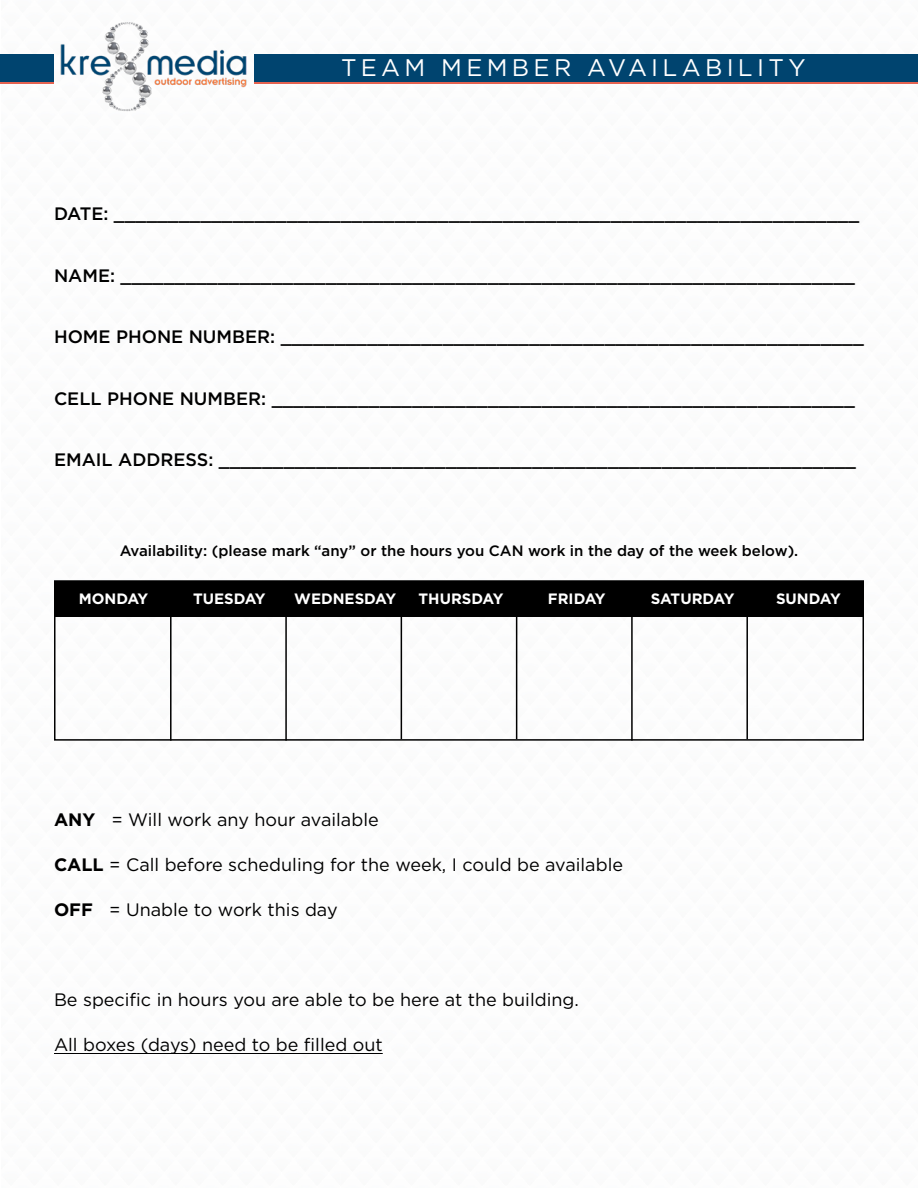
<style>
.page{position:relative;width:918px;height:1188px;background:#fff}
.page>*{position:absolute;margin:0;border:0;box-sizing:border-box;transform-origin:0 0}
.t1{font:24px "Gotham HTF";letter-spacing:.18em;color:#fff}
.t2{font:500 18px "Gotham HTF";color:#000}
.t3{font:18px "Gotham HTF";color:#000}
.t4{font:500 15px "Gotham HTF";color:#000}
.t5{font:700 15px "Gotham HTF";color:#fff}
.s1{font-weight:700}
</style>
<div class="page">
<hr style="left:54px;top:1053px;width:329px;height:1px;background:#000">
<div style="left:54px;top:580px;width:810px;height:161px;border:2px solid #000"></div>
<hr style="left:170px;top:583px;width:2px;height:158px;background:#000">
<hr style="left:285px;top:583px;width:2px;height:158px;background:#000">
<hr style="left:631px;top:583px;width:2px;height:158px;background:#000">
<hr style="left:516px;top:582px;width:1px;height:157px;background:#000">
<hr style="left:746px;top:582px;width:2px;height:157px;background:#000">
<hr style="left:401px;top:582px;width:1px;height:157px;background:#000">
<div style="left:55px;top:581px;width:808px;height:35px;background:#000"></div>
<img style="left:60px;top:22px;width:187px;height:89px">
<svg style="left:254px;top:81px;width:664px;height:3px;background:#98585a"></svg>
<div style="left:254px;top:54px;width:664px;height:27px;background:#00446f"></div>
<svg style="left:0;top:81px;width:54px;height:3px"></svg>
<div style="left:0;top:54px;width:54px;height:27px;background:#00446f"></div>
<p class="t1" style="left:341px;top:54px;width:466px">TEAM MEMBER AVAILABILITY</p>
<p class="t2" style="left:54px;top:204px;width:807px">DATE: _____________________________________________________________________</p>
<p class="t2" style="left:54px;top:265px;width:802px">NAME: ____________________________________________________________________</p>
<p class="t2" style="left:54px;top:327px;width:811px">HOME PHONE NUMBER: ______________________________________________________</p>
<p class="t2" style="left:54px;top:388px;width:802px">CELL PHONE NUMBER: ______________________________________________________</p>
<p class="t2" style="left:54px;top:450px;width:804px">EMAIL ADDRESS: ___________________________________________________________</p>
<p class="t4" style="left:120px;top:542px;width:680px">Availability: (please mark “any” or the hours you CAN work in the day of the week below).</p>
<p class="t5" style="left:79px;top:590px;width:71px">MONDAY</p>
<p class="t5" style="left:193px;top:590px;width:74px">TUESDAY</p>
<p class="t5" style="left:294px;top:590px;width:104px">WEDNESDAY</p>
<p class="t5" style="left:419px;top:590px;width:86px">THURSDAY</p>
<p class="t5" style="left:548px;top:590px;width:59px">FRIDAY</p>
<p class="t5" style="left:651px;top:590px;width:85px">SATURDAY</p>
<p class="t5" style="left:776px;top:590px;width:66px">SUNDAY</p>
<p class="t3" style="left:54px;top:810px;width:326px"><span class="s1">ANY</span> = Will work any hour available</p>
<p class="t3" style="left:54px;top:855px;width:571px"><span class="s1">CALL</span> = Call before scheduling for the week, I could be available</p>
<p class="t3" style="left:54px;top:900px;width:285px"><span class="s1">OFF</span> = Unable to work this day</p>
<p class="t3" style="left:54px;top:990px;width:526px">Be specific in hours you are able to be here at the building.</p>
<p class="t3" style="left:54px;top:1035px;width:330px">All boxes (days) need to be filled out</p>
</div>
